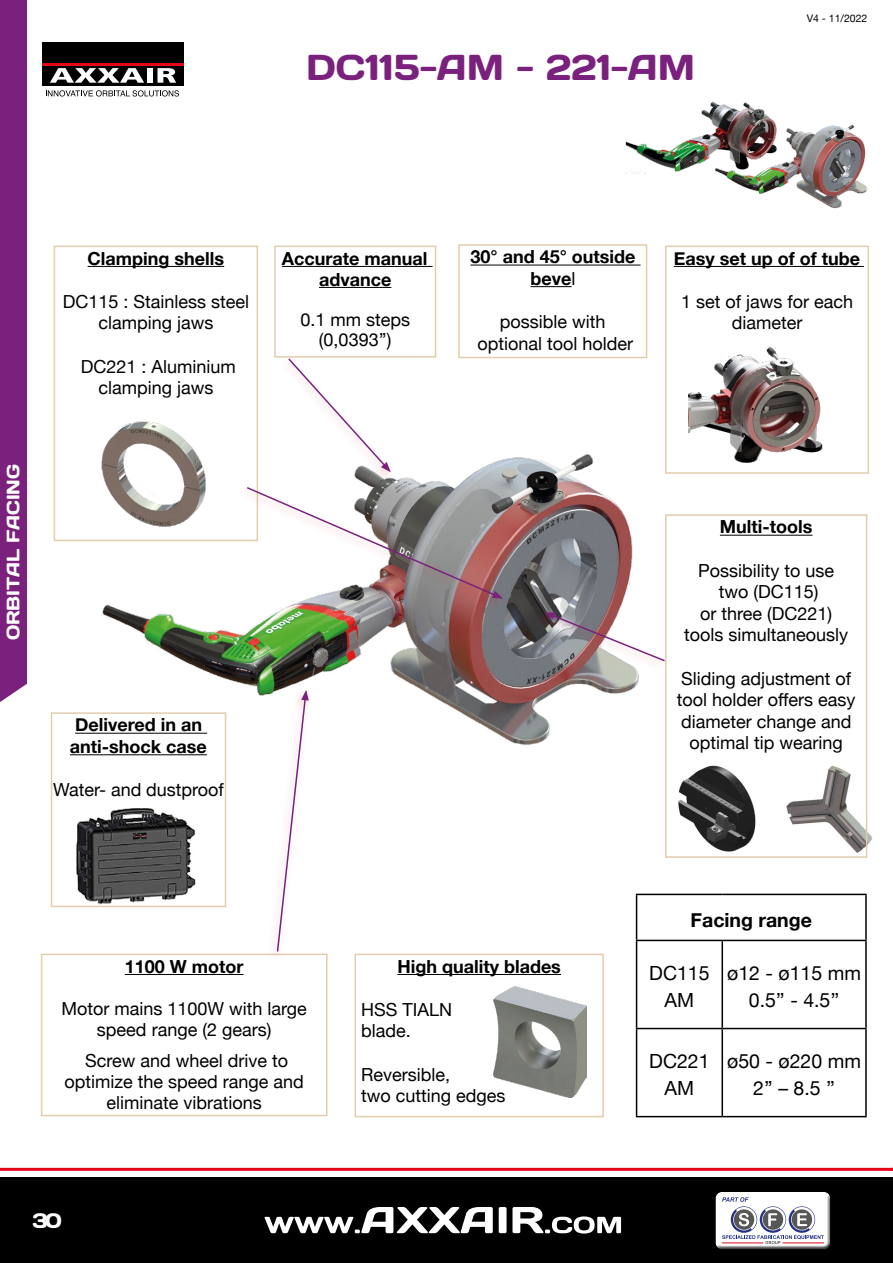
<style>
.page{position:relative;width:893px;height:1263px;background:#fff}
.page>*{position:absolute;margin:0;border:0;box-sizing:border-box;transform-origin:0 0}
.t1{font:36px "Days One";color:#7a217d}
.t2{font:21px "Days One";color:#fff}
.t3{font:19.5px/27px "Helvetica Neue";color:#000;text-align:center}
.t4{font:700 19.5px "Helvetica Neue";color:#000}
.t5{font:18px/21.6px "Helvetica Neue";color:#000;text-align:center}
.t6{font:700 18px/21.6px "Helvetica Neue";color:#000;text-align:center}
.t7{font:18px "Days One";color:#fff}
.t8{font:10.5px "Helvetica Neue";color:#000}
.s1{font-weight:400}
</style>
<div class="page">
<div style="left:0;top:1178px;width:893px;height:85px;background:#000"></div>
<svg style="left:265px;top:1207px;width:228px;height:26px"></svg>
<svg style="left:499px;top:1207px;width:122px;height:26px"></svg>
<hr style="left:0;top:1168px;width:893px;height:3px;background:#e3051b">
<div style="left:711px;top:1187px;width:122px;height:61px;background:#fff;opacity:.75"></div>
<div style="left:713px;top:1193px;width:122px;height:57px;background:#000;opacity:.75"></div>
<div style="left:43px;top:43px;width:141px;height:43px;background:#000"></div>
<hr style="left:43px;top:63px;width:141px;height:3px;background:#e30613">
<svg style="left:50px;top:68px;width:94px;height:15px"></svg>
<div style="left:147px;top:68px;width:6px;height:15px;background:#fff"></div>
<svg style="left:157px;top:68px;width:19px;height:15px"></svg>
<svg style="left:46px;top:90px;width:133px;height:7px"></svg>
<div style="left:0;top:0;width:27px;height:702px;background:#7a217d"></div>
<img style="left:92px;top:428px;width:547px;height:334px">
<img style="left:787px;top:762px;width:85px;height:96px">
<hr style="left:397px;top:974px;width:164px;height:1px;background:#000">
<div style="left:355px;top:954px;width:249px;height:163px;border:2px solid #e2cdad"></div>
<hr style="left:674px;top:266px;width:190px;height:1px;background:#000">
<div style="left:665px;top:246px;width:204px;height:228px;border:2px solid #e2cdad"></div>
<img style="left:689px;top:347px;width:134px;height:116px">
<hr style="left:125px;top:974px;width:118px;height:1px;background:#000">
<div style="left:41px;top:954px;width:287px;height:162px;border:2px solid #e2cdad"></div>
<hr style="left:88px;top:266px;width:136px;height:1px;background:#000">
<div style="left:54px;top:246px;width:204px;height:295px;border:2px solid #e2cdad"></div>
<hr style="left:720px;top:535px;width:92px;height:1px;background:#000">
<div style="left:665px;top:514px;width:202px;height:344px;border:2px solid #e2cdad"></div>
<hr style="left:636px;top:894px;width:86px;height:1px;background:#000">
<hr style="left:636px;top:895px;width:1px;height:45px;background:#000">
<hr style="left:722px;top:894px;width:145px;height:1px;background:#000">
<hr style="left:865px;top:895px;width:2px;height:45px;background:#000">
<hr style="left:636px;top:940px;width:86px;height:1px;background:#000">
<hr style="left:636px;top:941px;width:1px;height:87px;background:#000">
<hr style="left:722px;top:940px;width:145px;height:1px;background:#000">
<hr style="left:721px;top:941px;width:2px;height:87px;background:#000">
<hr style="left:865px;top:941px;width:2px;height:87px;background:#000">
<hr style="left:636px;top:1028px;width:86px;height:1px;background:#000">
<hr style="left:636px;top:1029px;width:1px;height:87px;background:#000">
<hr style="left:722px;top:1028px;width:145px;height:1px;background:#000">
<hr style="left:721px;top:1029px;width:2px;height:87px;background:#000">
<hr style="left:865px;top:1029px;width:2px;height:87px;background:#000">
<hr style="left:636px;top:1116px;width:86px;height:1px;background:#000">
<hr style="left:722px;top:1116px;width:145px;height:1px;background:#000">
<img style="left:97px;top:421px;width:116px;height:110px">
<div style="left:267px;top:687px;width:47px;height:275px;background:#fff"></div>
<svg style="left:276px;top:690px;width:33px;height:262px"></svg>
<img style="left:669px;top:765px;width:96px;height:91px">
<img style="left:625px;top:101px;width:243px;height:108px">
<hr style="left:282px;top:266px;width:151px;height:1px;background:#000">
<hr style="left:319px;top:287px;width:72px;height:1px;background:#000">
<div style="left:274px;top:246px;width:162px;height:112px;border:2px solid #e2cdad"></div>
<div style="left:535px;top:608px;width:135px;height:64px;background:#e52321;opacity:.3"></div>
<svg style="left:544px;top:612px;width:122px;height:51px"></svg>
<div style="left:237px;top:483px;width:270px;height:127px;background:#e52321;opacity:.3"></div>
<svg style="left:245px;top:486px;width:258px;height:112px"></svg>
<div style="left:279px;top:355px;width:117px;height:128px;background:#e52321;opacity:.3"></div>
<svg style="left:287px;top:357px;width:104px;height:115px"></svg>
<hr style="left:470px;top:265px;width:171px;height:1px;background:#000">
<hr style="left:531px;top:286px;width:41px;height:1px;background:#000">
<div style="left:458px;top:244px;width:189px;height:114px;border:2px solid #e2cdad"></div>
<img style="left:493px;top:987px;width:94px;height:110px">
<hr style="left:75px;top:733px;width:132px;height:1px;background:#000">
<hr style="left:70px;top:754px;width:137px;height:1px;background:#000">
<div style="left:51px;top:712px;width:175px;height:195px;border:2px solid #e2cdad"></div>
<img style="left:74px;top:808px;width:125px;height:100px">
<h1 class="t1" style="left:306px;top:44px;width:390px">DC115-AM - 221-AM</h1>
<p class="t8" style="left:807px;top:11px;width:62px">V4 - 11/2022</p>
<p class="t7" style="left:1px;top:640px;width:178px;rotate:-90deg">ORBITAL FACING</p>
<p class="t6" style="left:88px;top:247px;width:138px">Clamping shells</p>
<p class="t5" style="left:63px;top:292px;width:188px">DC115 : Stainless steel clamping jaws</p>
<p class="t5" style="left:81px;top:356px;width:157px">DC221 : Aluminium clamping jaws</p>
<p class="t6" style="left:70px;top:714px;width:138px;text-align:left">Delivered in an anti-shock case</p>
<p class="t5" style="left:53px;top:780px;width:172px">Water- and dustproof</p>
<p class="t6" style="left:282px;top:247px;width:147px;line-height:21px">Accurate manual advance</p>
<p class="t5" style="left:301px;top:311px;width:111px;line-height:19.5px">0.1 mm steps (0,0393’’)</p>
<p class="t6" style="left:470px;top:246px;width:167px">30° and 45° outside beve<span class="s1">l</span></p>
<p class="t5" style="left:477px;top:312px;width:157px">possible with optional tool holder</p>
<p class="t6" style="left:674px;top:247px;width:188px">Easy set up of of tube</p>
<p class="t5" style="left:681px;top:292px;width:173px">1 set of jaws for each diameter</p>
<p class="t6" style="left:720px;top:516px;width:94px">Multi-tools</p>
<p class="t5" style="left:684px;top:560px;width:166px">Possibility to use two (DC115)<br>or three (DC221) tools simultaneously</p>
<p class="t5" style="left:677px;top:668px;width:180px">Sliding adjustment of tool holder offers easy diameter change and optimal tip wearing</p>
<p class="t6" style="left:125px;top:955px;width:120px">1100 W motor</p>
<p class="t5" style="left:62px;top:999px;width:247px;line-height:21px">Motor mains 1100W with large speed range (2 gears)</p>
<p class="t5" style="left:64px;top:1051px;width:241px;line-height:21px">Screw and wheel drive to optimize the speed range and eliminate vibrations</p>
<p class="t2" style="left:33px;top:1207px;width:31px">30</p>
<p class="t6" style="left:397px;top:955px;width:165px">High quality blades</p>
<p class="t5" style="left:361px;top:1000px;width:92px;text-align:left">HSS TIALN blade.</p>
<p class="t5" style="left:361px;top:1064px;width:146px;text-align:left">Reversible,<br>two cutting edges</p>
<p class="t4" style="left:691px;top:908px;width:123px">Facing range</p>
<p class="t3" style="left:649px;top:961px;width:62px">DC115<br>AM</p>
<p class="t3" style="left:727px;top:961px;width:135px">ø12 - ø115 mm<br>0.5’’ - 4.5’’</p>
<p class="t3" style="left:649px;top:1049px;width:62px">DC221<br>AM</p>
<p class="t3" style="left:727px;top:1049px;width:135px">ø50 - ø220 mm<br>2’’ – 8.5 ’’</p>
</div>
